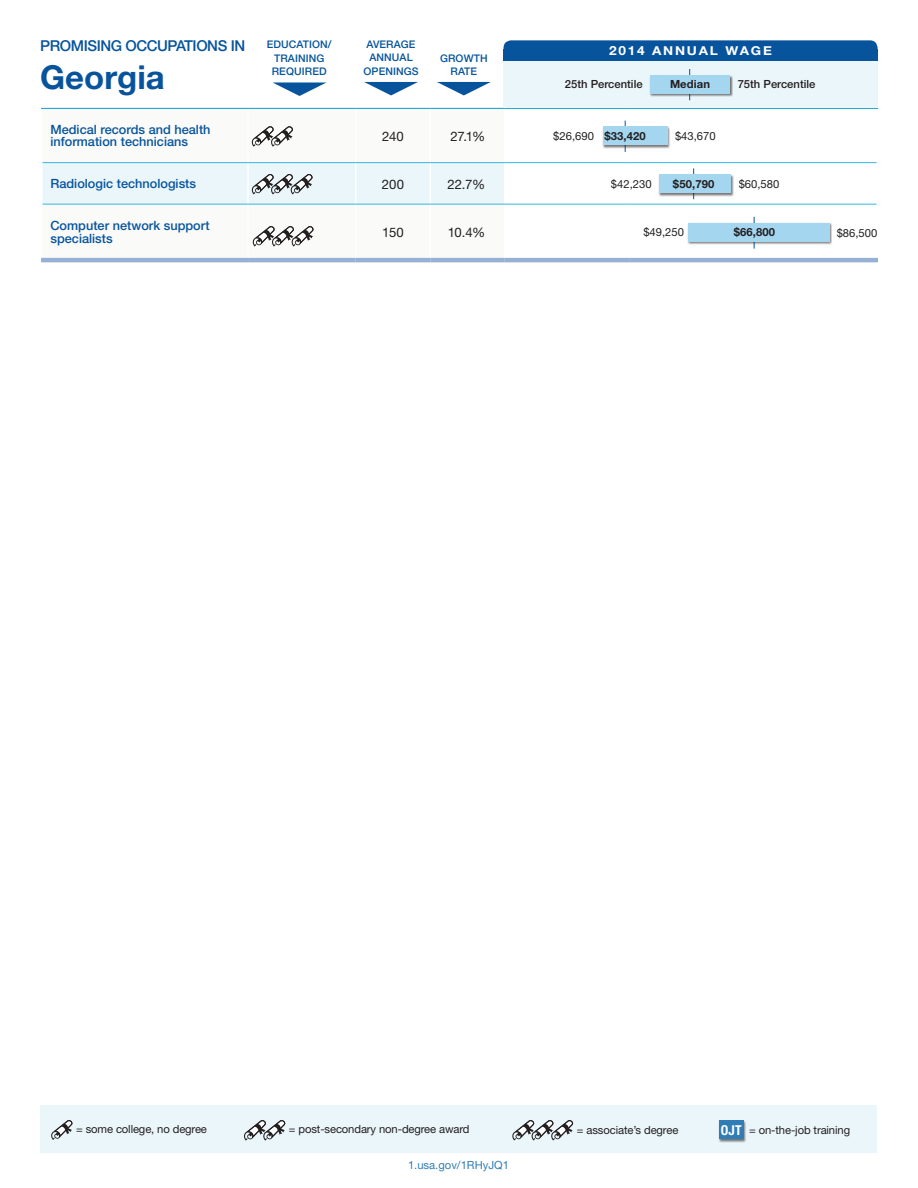
<style>
.page{position:relative;width:918px;height:1188px;background:#fff}
.page>*{position:absolute;margin:0;border:0;box-sizing:border-box;transform-origin:0 0}
.t1{font:700 33px "Helvetica Neue LT Std";color:#07549c}
.t2{font:500 15px "Helvetica Neue LT Std";letter-spacing:-.03em;color:#07549c}
.growth_rate{font:13.2px "Helvetica Neue LT Std";color:#231f20}
.openings{font:13.2px "Helvetica Neue LT Std";color:#231f20}
.Table_Occupation{font:500 12.75px/12.8px "Helvetica Neue LT Std";color:#07549c}
.t3{font:700 12.3px "Helvetica Neue LT Std";letter-spacing:.13em;color:#fff;scale:1.11 1}
._75_percentiles_copy{font:11.25px "Helvetica Neue LT Std";letter-spacing:-.01em;color:#231f20}
.t4{font:500 11.25px "Helvetica Neue LT Std";color:#231f20}
.median{font:700 11.25px "Helvetica Neue LT Std";letter-spacing:.01em;color:#231f20}
._25_percentiles{font:11.25px "Helvetica Neue LT Std";color:#231f20}
.t5{font:11.25px "Helvetica Neue LT Std";color:#307db6}
.t6{font:500 10.5px/13.5px "Helvetica Neue LT Std";letter-spacing:.01em;color:#07549c;text-align:center}
.s1{font-size:12.75px}
.s2{font-weight:700;font-stretch:condensed;font-size:13.65px;color:#fff}
</style>
<div class="page">
<div style="left:40px;top:1106px;width:837px;height:47px;background:#ebf6fb"></div>
<div style="left:718px;top:1120px;width:28px;height:23px;background:#231f20;opacity:.6"></div>
<div style="left:719px;top:1121px;width:24px;height:18px;background:#307db6"></div>
<svg style="left:51px;top:1120px;width:21px;height:20px"></svg>
<svg style="left:244px;top:1120px;width:41px;height:21px"></svg>
<svg style="left:512px;top:1120px;width:61px;height:21px"></svg>
<svg style="left:43px;top:141px;width:461px;height:117px"></svg>
<hr style="left:247px;top:109px;width:2px;height:53px;background:#fff">
<hr style="left:355px;top:109px;width:1px;height:53px;background:#fff">
<hr style="left:430px;top:109px;width:1px;height:53px;background:#fff">
<hr style="left:41px;top:108px;width:207px;height:1px;background:#089fd6">
<hr style="left:248px;top:108px;width:108px;height:1px;background:#089fd6">
<hr style="left:356px;top:108px;width:74px;height:1px;background:#089fd6">
<hr style="left:430px;top:108px;width:75px;height:1px;background:#089fd6">
<hr style="left:505px;top:108px;width:124px;height:1px;background:#089fd6">
<hr style="left:629px;top:108px;width:126px;height:1px;background:#089fd6">
<hr style="left:755px;top:108px;width:123px;height:1px;background:#089fd6">
<hr style="left:247px;top:205px;width:2px;height:53px;background:#fff">
<hr style="left:355px;top:205px;width:1px;height:53px;background:#fff">
<hr style="left:430px;top:205px;width:1px;height:53px;background:#fff">
<hr style="left:43px;top:162px;width:205px;height:1px;background:#33b7e4">
<hr style="left:248px;top:162px;width:108px;height:1px;background:#33b7e4">
<hr style="left:356px;top:162px;width:74px;height:1px;background:#33b7e4">
<hr style="left:430px;top:162px;width:75px;height:1px;background:#33b7e4">
<hr style="left:505px;top:162px;width:124px;height:1px;background:#33b7e4">
<hr style="left:629px;top:162px;width:126px;height:1px;background:#33b7e4">
<hr style="left:755px;top:162px;width:122px;height:1px;background:#33b7e4">
<hr style="left:43px;top:204px;width:205px;height:1px;background:#33b7e4">
<hr style="left:248px;top:204px;width:108px;height:1px;background:#33b7e4">
<hr style="left:356px;top:204px;width:74px;height:1px;background:#33b7e4">
<hr style="left:430px;top:204px;width:75px;height:1px;background:#33b7e4">
<hr style="left:505px;top:204px;width:124px;height:1px;background:#33b7e4">
<hr style="left:629px;top:204px;width:126px;height:1px;background:#33b7e4">
<hr style="left:755px;top:204px;width:122px;height:1px;background:#33b7e4">
<hr style="left:41px;top:258px;width:207px;height:4px;background:#97b1d5">
<hr style="left:248px;top:258px;width:108px;height:4px;background:#97b1d5">
<hr style="left:356px;top:258px;width:74px;height:4px;background:#97b1d5">
<hr style="left:430px;top:258px;width:75px;height:4px;background:#97b1d5">
<hr style="left:505px;top:258px;width:124px;height:4px;background:#97b1d5">
<hr style="left:629px;top:258px;width:126px;height:4px;background:#97b1d5">
<hr style="left:755px;top:258px;width:123px;height:4px;background:#97b1d5">
<svg style="left:252px;top:126px;width:41px;height:21px"></svg>
<svg style="left:42px;top:163px;width:463px;height:41px;background:#e4f0f6"></svg>
<svg style="left:253px;top:226px;width:60px;height:21px"></svg>
<hr style="left:754px;top:217px;width:1px;height:32px;background:#07549c">
<hr style="left:693px;top:168px;width:1px;height:31px;background:#07549c">
<div style="left:658px;top:174px;width:76px;height:22px;background:#231f20;opacity:.6"></div>
<div style="left:659px;top:174px;width:72px;height:19px;background:#a4d6f0"></div>
<div style="left:687px;top:223px;width:145px;height:22px;background:#231f20;opacity:.6"></div>
<div style="left:688px;top:223px;width:141px;height:18px;background:#a4d6f0"></div>
<div style="left:504px;top:61px;width:374px;height:47px;background:#ebf6fb"></div>
<div style="left:504px;top:49px;width:374px;height:12px;background:#07549c"></div>
<div style="left:504px;top:40px;width:374px;height:20px;background:#07549c;border-radius:8px"></div>
<hr style="left:689px;top:69px;width:1px;height:31px;background:#07549c">
<div style="left:650px;top:75px;width:83px;height:22px;background:#231f20;opacity:.6"></div>
<div style="left:651px;top:75px;width:79px;height:18px;background:#a4d6f0"></div>
<svg style="left:273px;top:82px;width:54px;height:14px"></svg>
<svg style="left:364px;top:82px;width:54px;height:13px"></svg>
<svg style="left:437px;top:82px;width:54px;height:13px"></svg>
<hr style="left:625px;top:121px;width:1px;height:31px;background:#07549c">
<div style="left:602px;top:127px;width:69px;height:22px;background:#231f20;opacity:.6"></div>
<div style="left:603px;top:127px;width:65px;height:18px;background:#a4d6f0"></div>
<p class="t2" style="left:40px;top:37px;width:206px">PROMISING OCCUPATIONS IN</p>
<p class="t1" style="left:40px;top:57px;width:126px">Georgia</p>
<p class="t6" style="left:267px;top:37px;width:66px">EDUCATION/<br>TRAINING</p>
<p class="t6" style="left:272px;top:64px;width:56px">REQUIRED</p>
<p class="t6" style="left:367px;top:37px;width:50px">AVERAGE</p>
<p class="t6" style="left:369px;top:51px;width:45px">ANNUAL</p>
<p class="t6" style="left:364px;top:64px;width:57px">OPENINGS</p>
<p class="t6" style="left:440px;top:51px;width:49px">GROWTH</p>
<p class="t6" style="left:451px;top:64px;width:28px">RATE</p>
<p class="Table_Occupation" style="left:50px;top:123px;width:162px">Medical records and health information technicians</p>
<p class="openings" style="left:382px;top:128px;width:23px">240</p>
<p class="growth_rate" style="left:450px;top:128px;width:36px">27.1%</p>
<p class="Table_Occupation" style="left:50px;top:177px;width:147px">Radiologic technologists</p>
<p class="openings" style="left:382px;top:176px;width:24px">200</p>
<p class="growth_rate" style="left:447px;top:176px;width:39px">22.7%</p>
<p class="Table_Occupation" style="left:50px;top:219px;width:161px">Computer network support specialists</p>
<p class="openings" style="left:382px;top:225px;width:23px">150</p>
<p class="growth_rate" style="left:448px;top:225px;width:39px">10.4%</p>
<p class="t3" style="left:609px;top:43px;width:148px"><span class="s1">2014</span> ANNUAL WAGE</p>
<p class="t4" style="left:565px;top:78px;width:79px">25th Percentile</p>
<p class="median" style="left:670px;top:77px;width:42px">Median</p>
<p class="t4" style="left:738px;top:77px;width:79px">75th Percentile</p>
<p class="_25_percentiles" style="left:553px;top:129px;width:42px">$26,690</p>
<p class="median" style="left:605px;top:129px;width:43px">$33,420</p>
<p class="_75_percentiles_copy" style="left:675px;top:129px;width:42px">$43,670</p>
<p class="_25_percentiles" style="left:611px;top:177px;width:42px">$42,230</p>
<p class="_25_percentiles" style="left:643px;top:225px;width:42px">$49,250</p>
<p class="median" style="left:673px;top:177px;width:43px">$50,790</p>
<p class="_75_percentiles_copy" style="left:739px;top:177px;width:42px">$60,580</p>
<p class="median" style="left:734px;top:225px;width:43px">$66,800</p>
<p class="_75_percentiles_copy" style="left:837px;top:226px;width:42px">$86,500</p>
<p class="_75_percentiles_copy" style="left:76px;top:1122px;width:132px">= some college, no degree</p>
<p class="_75_percentiles_copy" style="left:289px;top:1122px;width:182px">= post-secondary non-degree award</p>
<p class="_75_percentiles_copy" style="left:577px;top:1123px;width:103px">= associate’s degree</p>
<p class="_75_percentiles_copy" style="left:721px;top:1123px;width:131px"><span class="s2">OJT</span> = on-the-job training</p>
<p class="t5" style="left:408px;top:1158px;width:103px">1.usa.gov/1RHyJQ1</p>
</div>
